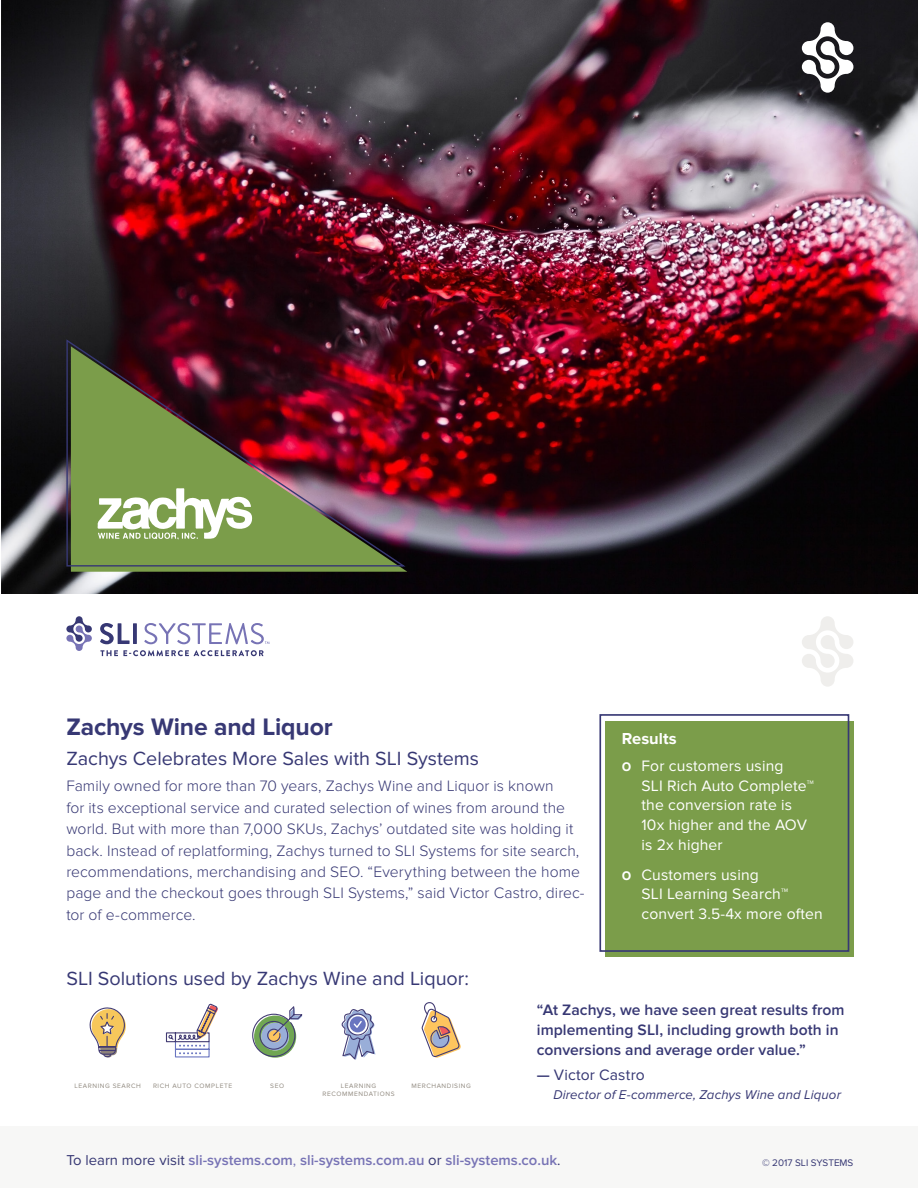
<style>
.page{position:relative;width:918px;height:1188px;background:#fff}
.page>*{position:absolute;margin:0;border:0;box-sizing:border-box;transform-origin:0 0}
.t1{font:700 24.75px "Proxima Nova";letter-spacing:-.005em;color:#373874}
.t2{font:19.8px "Proxima Nova";color:#373874}
.t3{font:700 16.5px "Proxima Nova";color:#fff}
.t4{font:300 15.6px/21.5px "Proxima Nova";letter-spacing:.005em;color:#373874}
.t5{font:15.6px/19.8px "Proxima Nova";letter-spacing:.01em;color:#fff}
.t6{font:600 15.6px/19.8px "Proxima Nova";letter-spacing:.005em;color:#373874}
.t7{font:15.6px "Proxima Nova";letter-spacing:.01em;color:#373874}
.t8{font:600 14.85px "Proxima Nova";color:#7773b5}
.t9{font:italic 13.2px "Proxima Nova";letter-spacing:.01em;color:#373874}
.t10{font:9.9px "Proxima Nova";color:#373874}
.t11{font:6.6px/8.2px "Proxima Nova";letter-spacing:.09em;color:#928b81;text-align:center}
.s1{font-weight:600}
.s2{font-weight:400;color:#373874}
.s3{font-weight:400}
</style>
<div class="page">
<img style="left:2px;top:0;width:916px;height:594px">
<svg style="left:71px;top:567px;width:336px;height:5px;background:#759447"></svg>
<img style="left:65px;top:339px;width:343px;height:228px">
<svg style="left:802px;top:22px;width:51px;height:71px"></svg>
<svg style="left:97px;top:488px;width:155px;height:52px"></svg>
<svg style="left:802px;top:616px;width:51px;height:71px"></svg>
<svg style="left:100px;top:650px;width:164px;height:6px"></svg>
<svg style="left:66px;top:616px;width:26px;height:35px"></svg>
<svg style="left:100px;top:623px;width:30px;height:21px"></svg>
<svg style="left:133px;top:623px;width:4px;height:21px"></svg>
<svg style="left:144px;top:623px;width:126px;height:21px"></svg>
<svg style="left:341px;top:1009px;width:34px;height:51px"></svg>
<svg style="left:421px;top:1002px;width:40px;height:56px"></svg>
<svg style="left:252px;top:1006px;width:51px;height:52px"></svg>
<svg style="left:89px;top:1007px;width:37px;height:51px"></svg>
<svg style="left:165px;top:1003px;width:53px;height:55px"></svg>
<div style="left:605px;top:721px;width:248px;height:236px;background:#7b9d4a"></div>
<div style="left:599px;top:714px;width:250px;height:238px;border:2px solid #373874"></div>
<div style="left:0;top:1127px;width:918px;height:61px;background:#f7f7f6"></div>
<h1 class="t1" style="left:66px;top:712px;width:268px">Zachys Wine and Liquor</h1>
<p class="t2" style="left:66px;top:747px;width:414px">Zachys Celebrates More Sales with SLI Systems</p>
<p class="t4" style="left:66px;top:775px;width:520px">Family owned for more than 70 years, Zachys Wine and Liquor is known<br>for its exceptional service and curated selection of wines from around the world. But with more than 7,000 SKUs, Zachys’ outdated site was holding it back. Instead of replatforming, Zachys turned to SLI Systems for site search, recommendations, merchandising and SEO. “Everything between the home page and the checkout goes through SLI Systems,” said Victor Castro, direc&shy;tor of e-commerce.</p>
<p class="t2" style="left:66px;top:967px;width:404px">SLI Solutions used by Zachys Wine and Liquor:</p>
<p class="t3" style="left:622px;top:729px;width:57px">Results</p>
<p class="t5" style="left:642px;top:756px;width:174px">For customers using<br>SLI Rich Auto Complete™ the conversion rate is<br>10x higher and the AOV is 2x higher</p>
<p class="t5" style="left:642px;top:865px;width:183px">Customers using<br>SLI Learning Search™ convert 3.5-4x more often</p>
<p class="t11" style="left:75px;top:1082px;width:68px">LEARNING SEARCH</p>
<p class="t11" style="left:153px;top:1082px;width:81px">RICH AUTO COMPLETE</p>
<p class="t11" style="left:270px;top:1082px;width:15px">SEO</p>
<p class="t11" style="left:411px;top:1082px;width:61px">MERCHANDISING</p>
<p class="t11" style="left:323px;top:1082px;width:74px">LEARNING<br>RECOMMENDATIONS</p>
<p class="t6" style="left:537px;top:1000px;width:309px">“At Zachys, we have seen great results from implementing SLI, including growth both in conversions and average order value.”</p>
<p class="t7" style="left:537px;top:1066px;width:109px"><span class="s1">—</span> Victor Castro</p>
<p class="t9" style="left:553px;top:1088px;width:289px">Director of E-commerce, Zachys Wine and Liquor</p>
<p class="t8" style="left:66px;top:1152px;width:496px"><span class="s2">To learn more visit</span> sli-systems.com<span class="s3">,</span> sli-systems.com.au <span class="s2">or</span> sli-systems.co.uk<span class="s2">.</span></p>
<p class="t10" style="left:762px;top:1157px;width:93px">© 2017 SLI SYSTEMS</p>
</div>
